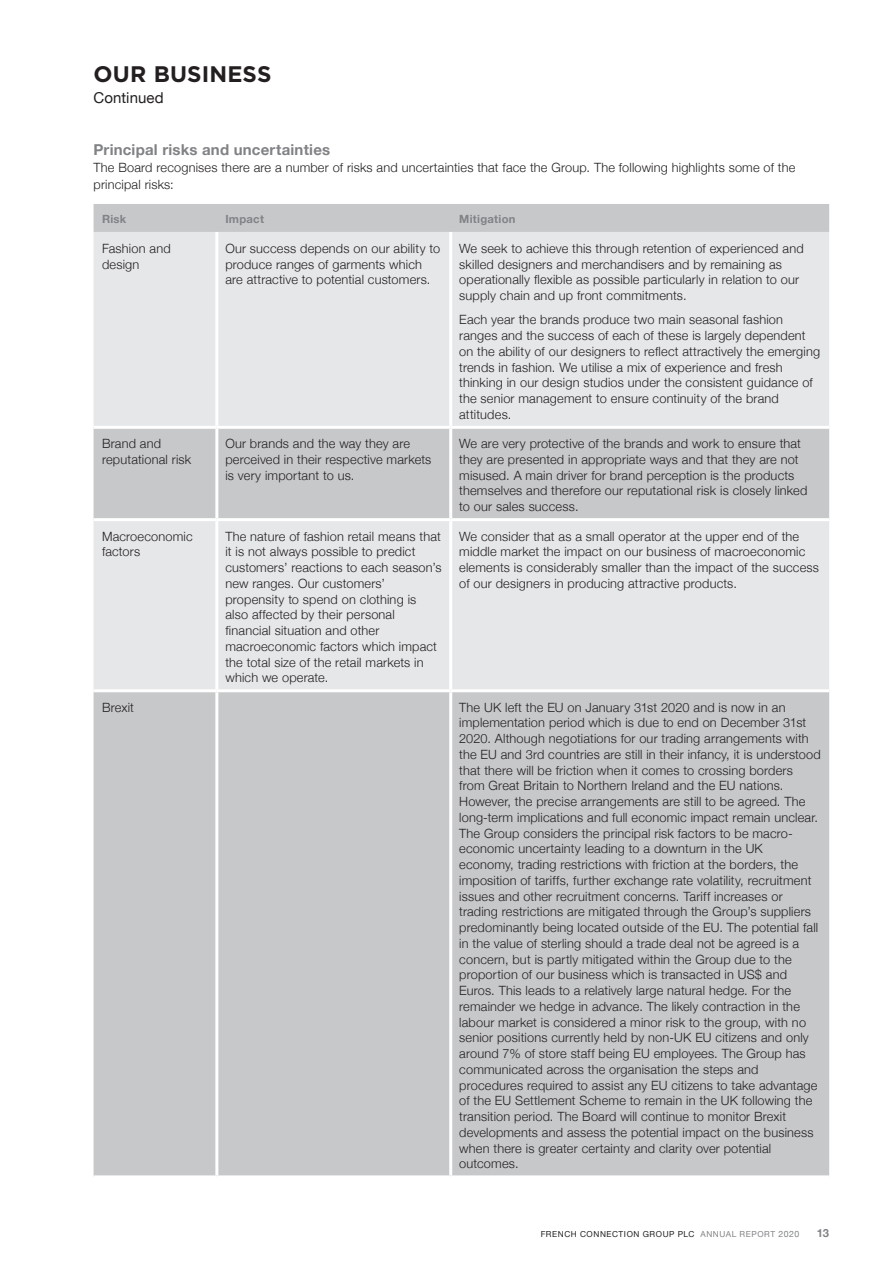
<style>
.page{position:relative;width:893px;height:1263px;background:#fff}
.page>*{position:absolute;margin:0;border:0;box-sizing:border-box;transform-origin:0 0}
.t1{font:700 22.5px "Gotham";letter-spacing:.005em;color:#231f20}
.SUB_HEAD__75__10_1{font:700 15px "Helvetica Neue";letter-spacing:.015em;color:#808285}
.t2{font:15px "Helvetica Neue";letter-spacing:.005em;color:#231f20}
.Main_Text_8_5_11_5{font:300 12.75px/15.8px "Helvetica Neue";letter-spacing:.015em;color:#231f20}
.Table_Heading_2017{font:700 11.25px "Helvetica Neue";letter-spacing:.025em;color:#808285}
.t3{font:8.25px "Helvetica Neue";letter-spacing:.075em;color:#231f20}
.s1{color:#808285}
.s2{font-size:8.7px;color:#808285}
</style>
<div class="page">
<div style="left:94px;top:204px;width:735px;height:971px;background:#c7c8ca"></div>
<svg style="left:94px;top:232px;width:735px;height:457px;background:#dfe0e2"></svg>
<hr style="left:215px;top:232px;width:3px;height:194px;background:#fff">
<hr style="left:449px;top:232px;width:3px;height:194px;background:#fff">
<hr style="left:94px;top:426px;width:123px;height:3px;background:#fff">
<hr style="left:217px;top:426px;width:234px;height:3px;background:#fff">
<hr style="left:215px;top:429px;width:3px;height:89px;background:#fff">
<hr style="left:451px;top:426px;width:378px;height:3px;background:#fff">
<hr style="left:449px;top:429px;width:3px;height:89px;background:#fff">
<hr style="left:94px;top:518px;width:123px;height:3px;background:#fff">
<hr style="left:217px;top:518px;width:234px;height:3px;background:#fff">
<hr style="left:215px;top:521px;width:3px;height:168px;background:#fff">
<hr style="left:451px;top:518px;width:378px;height:3px;background:#fff">
<hr style="left:449px;top:521px;width:3px;height:168px;background:#fff">
<hr style="left:94px;top:689px;width:123px;height:3px;background:#fff">
<hr style="left:217px;top:689px;width:234px;height:3px;background:#fff">
<hr style="left:215px;top:692px;width:3px;height:483px;background:#fff">
<hr style="left:451px;top:689px;width:378px;height:3px;background:#fff">
<hr style="left:449px;top:692px;width:3px;height:483px;background:#fff">
<h1 class="t1" style="left:94px;top:61px;width:179px">OUR BUSI NESS</h1>
<p class="t2" style="left:94px;top:87px;width:72px">Continued</p>
<p class="SUB_HEAD__75__10_1" style="left:94px;top:138px;width:238px">Principal risks and uncertainties</p>
<p class="Main_Text_8_5_11_5" style="left:94px;top:158px;width:703px;line-height:17.2px">The Board recognises there are a number of risks and uncertainties that face the Group. The following highlights some of the principal risks:</p>
<p class="Table_Heading_2017" style="left:102px;top:211px;width:26px">Risk</p>
<p class="Table_Heading_2017" style="left:225px;top:211px;width:40px">Impact</p>
<p class="Table_Heading_2017" style="left:459px;top:211px;width:58px">Mitigation</p>
<p class="Main_Text_8_5_11_5" style="left:102px;top:239px;width:70px">Fashion and design</p>
<p class="Main_Text_8_5_11_5" style="left:225px;top:239px;width:216px">Our success depends on our ability to produce ranges of garments which are attractive to potential customers.</p>
<p class="Main_Text_8_5_11_5" style="left:459px;top:239px;width:346px">We seek to achieve this through retention of experienced and skilled designers and merchandisers and by remaining as operationally flexible as possible particularly in relation to our supply chain and up front commitments.</p>
<p class="Main_Text_8_5_11_5" style="left:459px;top:311px;width:362px">Each year the brands produce two main seasonal fashion ranges and the success of each of these is largely dependent on the ability of our designers to reflect attractively the emerging trends in fashion. We utilise a mix of experience and fresh thinking in our design studios under the consistent guidance of the senior management to ensure continuity of the brand attitudes.</p>
<p class="Main_Text_8_5_11_5" style="left:102px;top:435px;width:91px">Brand and reputational risk</p>
<p class="Main_Text_8_5_11_5" style="left:225px;top:435px;width:208px">Our brands and the way they are perceived in their respective markets is very important to us.</p>
<p class="Main_Text_8_5_11_5" style="left:459px;top:435px;width:350px">We are very protective of the brands and work to ensure that they are presented in appropriate ways and that they are not misused. A main driver for brand perception is the products themselves and therefore our reputational risk is closely linked to our sales success.</p>
<p class="Main_Text_8_5_11_5" style="left:102px;top:527px;width:92px">Macroeconomic factors</p>
<p class="Main_Text_8_5_11_5" style="left:225px;top:527px;width:218px">The nature of fashion retail means that it is not always possible to predict customers’ reactions to each season’s new ranges. Our customers’ propensity to spend on clothing is also affected by their personal financial situation and other macroeconomic factors which impact the total size of the retail markets in which we operate.</p>
<p class="Main_Text_8_5_11_5" style="left:459px;top:527px;width:361px">We consider that as a small operator at the upper end of the middle market the impact on our business of macroeconomic elements is considerably smaller than the impact of the success of our designers in producing attractive products.</p>
<p class="Main_Text_8_5_11_5" style="left:102px;top:698px;width:34px">Brexit</p>
<p class="Main_Text_8_5_11_5" style="left:459px;top:698px;width:363px">The UK left the EU on January 31st 2020 and is now in an implementation period which is due to end on December 31st 2020. Although negotiations for our trading arrangements with the EU and 3rd countries are still in their infancy, it is understood that there will be friction when it comes to crossing borders from Great Britain to Northern Ireland and the EU nations.<br>However, the precise arrangements are still to be agreed. The long-term implications and full economic impact remain unclear.<br>The Group considers the principal risk factors to be macro&shy;economic uncertainty leading to a downturn in the UK<br>economy, trading restrictions with friction at the borders, the imposition of tariffs, further exchange rate volatility, recruitment issues and other recruitment concerns. Tariff increases or trading restrictions are mitigated through the Group’s suppliers predominantly being located outside of the EU. The potential fall in the value of sterling should a trade deal not be agreed is a concern, but is partly mitigated within the Group due to the proportion of our business which is transacted in US$ and Euros. This leads to a relatively large natural hedge. For the remainder we hedge in advance. The likely contraction in the labour market is considered a minor risk to the group, with no senior positions currently held by non-UK EU citizens and only around 7% of store staff being EU employees. The Group has communicated across the organisation the steps and procedures required to assist any EU citizens to take advantage of the EU Settlement Scheme to remain in the UK following the transition period. The Board will continue to monitor Brexit developments and assess the potential impact on the business when there is greater certainty and clarity over potential outcomes.</p>
<p class="t3" style="left:541px;top:1228px;width:260px">FRENCH CONNECTION GROUP PLC <span class="s1">ANNUAL REPORT</span> <span class="s2">2020</span></p>
<p class="Table_Heading_2017" style="left:817px;top:1224px;width:14px">13</p>
</div>
